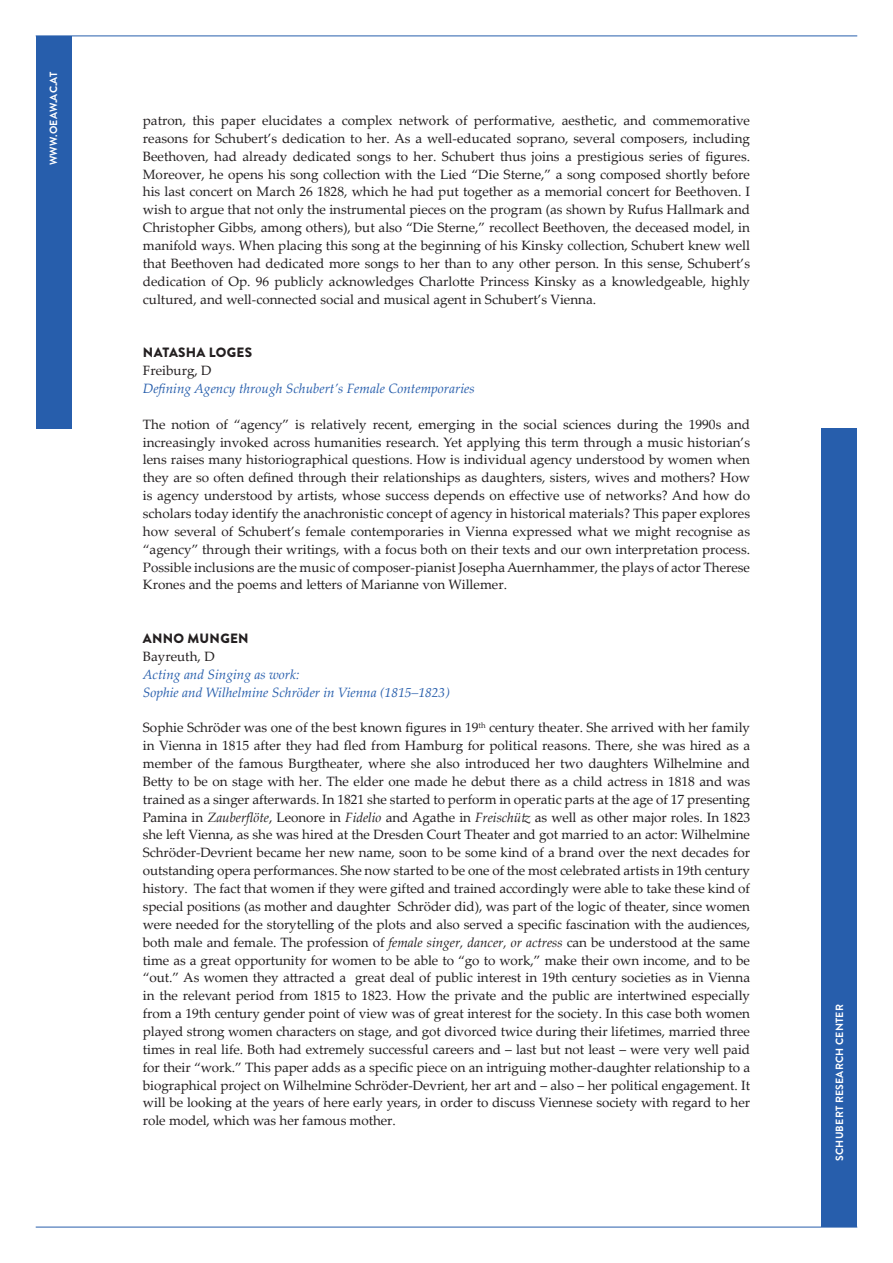
<style>
.page{position:relative;width:893px;height:1263px;background:#fff}
.page>*{position:absolute;margin:0;border:0;box-sizing:border-box;transform-origin:0 0}
.t1{font:13.5px/17.9px "Palatino Linotype";color:#231f20;text-align:justify}
.t2{font:italic 13.5px/17.9px "Palatino Linotype";color:#275eac}
.t3{font:900 13.5px "Brandon Grotesque";letter-spacing:.02em;color:#231f20}
.t4{font:700 10.5px "Brandon Grotesque";letter-spacing:.02em;color:#fff}
.s1{font-style:italic}
</style>
<div class="page">
<div style="left:36px;top:36px;width:35px;height:393px;background:#275eac"></div>
<div style="left:821px;top:429px;width:36px;height:798px;background:#275eac"></div>
<hr style="left:36px;top:36px;width:821px;height:1px;background:#275eac">
<hr style="left:36px;top:1227px;width:821px;height:1px;background:#275eac">
<p class="t4" style="left:46px;top:165px;width:95px;rotate:-90deg">WWW.OEAW.AC.AT</p>
<p class="t1" style="left:143px;top:111px;width:609px">patron, this paper elucidates a complex network of performative, aesthetic, and commemorative reasons for Schubert’s dedication to her. As a well-educated soprano, several composers, including Beethoven, had already dedicated songs to her. Schubert thus joins a prestigious series of figures.<br>Moreover, he opens his song collection with the Lied “Die Sterne,” a song composed shortly before his last concert on March 26 1828, which he had put together as a memorial concert for Beethoven. I wish to argue that not only the instrumental pieces on the program (as shown by Rufus Hallmark and Christopher Gibbs, among others), but also “Die Sterne,” recollect Beethoven, the deceased model, in manifold ways. When placing this song at the beginning of his Kinsky collection, Schubert knew well that Beethoven had dedicated more songs to her than to any other person. In this sense, Schubert’s dedication of Op. 96 publicly acknowledges Charlotte Princess Kinsky as a knowledgeable, highly cultured, and well-connected social and musical agent in Schubert’s Vienna.</p>
<p class="t3" style="left:143px;top:343px;width:111px">NATASHA LOGES</p>
<p class="t1" style="left:143px;top:361px;width:70px">Freiburg, D</p>
<p class="t2" style="left:143px;top:379px;width:333px">Defining Agency through Schubert’s Female Contemporaries</p>
<p class="t1" style="left:143px;top:415px;width:609px">The notion of “agency” is relatively recent, emerging in the social sciences during the 1990s and increasingly invoked across humanities research. Yet applying this term through a music historian’s lens raises many historiographical questions. How is individual agency understood by women when they are so often defined through their relationships as daughters, sisters, wives and mothers? How is agency understood by artists, whose success depends on effective use of networks? And how do scholars today identify the anachronistic concept of agency in historical materials? This paper explores how several of Schubert’s female contemporaries in Vienna expressed what we might recognise as “agency” through their writings, with a focus both on their texts and our own interpretation process.<br>Possible inclusions are the music of composer-pianist Josepha Auernhammer, the plays of actor Therese Krones and the poems and letters of Marianne von Willemer.</p>
<p class="t3" style="left:143px;top:629px;width:107px">ANNO MUNGEN</p>
<p class="t1" style="left:143px;top:647px;width:73px">Bayreuth, D</p>
<p class="t2" style="left:143px;top:665px;width:308px">Acting and Singing as work:<br>Sophie and Wilhelmine Schröder in Vienna (1815–1823)</p>
<p class="t1" style="left:143px;top:718px;width:609px">Sophie Schröder was one of the best known figures in 19<sup>th</sup> century theater. She arrived with her family in Vienna in 1815 after they had fled from Hamburg for political reasons. There, she was hired as a member of the famous Burgtheater, where she also introduced her two daughters Wilhelmine and Betty to be on stage with her. The elder one made he debut there as a child actress in 1818 and was trained as a singer afterwards. In 1821 she started to perform in operatic parts at the age of 17 presenting Pamina in <span class="s1">Zauberflöte</span>, Leonore in <span class="s1">Fidelio</span> and Agathe in <span class="s1">Freischütz</span> as well as other major roles. In 1823 she left Vienna, as she was hired at the Dresden Court Theater and got married to an actor: Wilhelmine Schröder-Devrient became her new name, soon to be some kind of a brand over the next decades for outstanding opera performances. She now started to be one of the most celebrated artists in 19th century history. The fact that women if they were gifted and trained accordingly were able to take these kind of special positions (as mother and daughter Schröder did), was part of the logic of theater, since women were needed for the storytelling of the plots and also served a specific fascination with the audiences, both male and female. The profession of <span class="s1">female singer, dancer, or actress</span> can be understood at the same time as a great opportunity for women to be able to “go to work,” make their own income, and to be “out.” As women they attracted a great deal of public interest in 19th century societies as in Vienna in the relevant period from 1815 to 1823. How the private and the public are intertwined especially from a 19th century gender point of view was of great interest for the society. In this case both women played strong women characters on stage, and got divorced twice during their lifetimes, married three times in real life. Both had extremely successful careers and – last but not least – were very well paid for their “work.” This paper adds as a specific piece on an intriguing mother-daughter relationship to a biographical project on Wilhelmine Schröder-Devrient, her art and – also – her political engagement. It will be looking at the years of here early years, in order to discuss Viennese society with regard to her role model, which was her famous mother.</p>
<p class="t4" style="left:832px;top:1161px;width:158px;rotate:-90deg">SCHUBERT RESEARCH CENTER</p>
</div>
